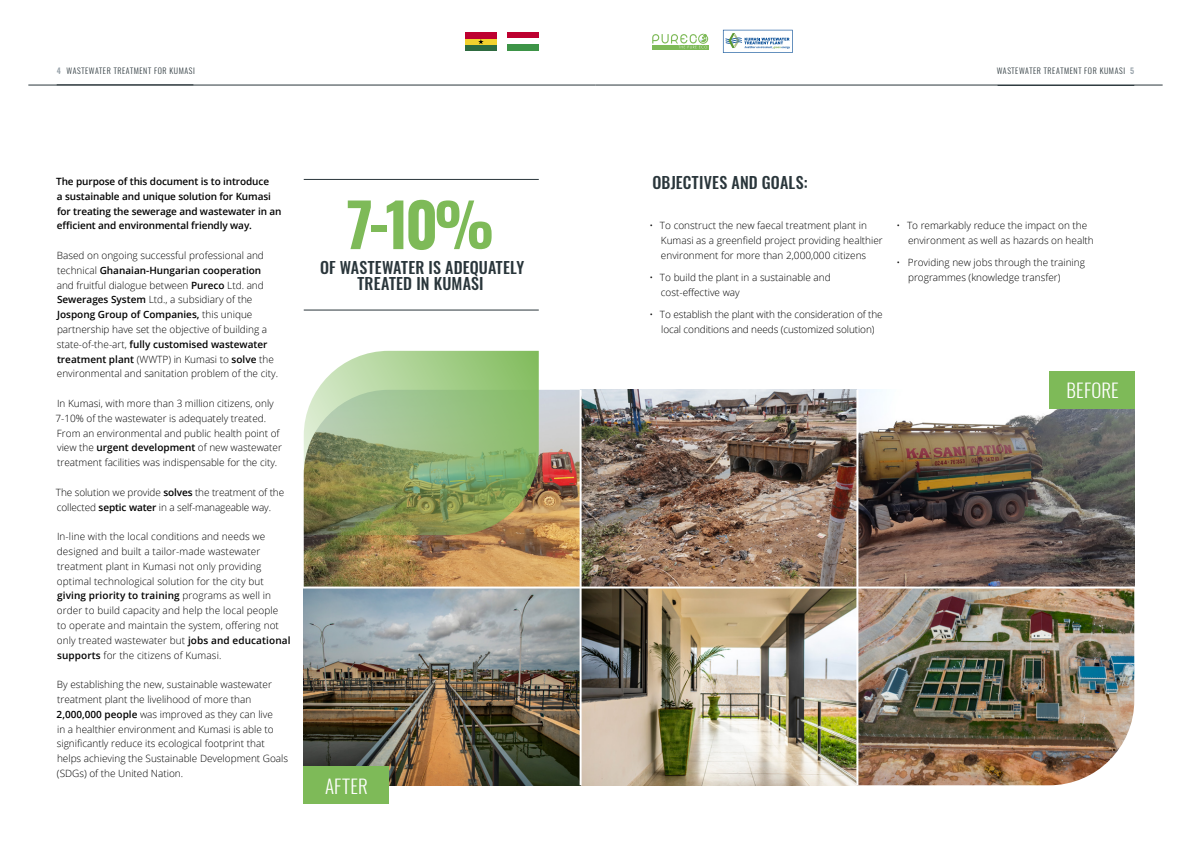
<style>
.page{position:relative;width:1191px;height:842px;background:#fff}
.page>*{position:absolute;margin:0;border:0;box-sizing:border-box;transform-origin:0 0}
.t1{font:700 60px "Oswald";color:#7eba58}
.t2{font:300 19px "Oswald";letter-spacing:.01em;color:#fff}
.t3{font:500 16px "Oswald";letter-spacing:.01em;color:#2a363b}
.t4{font:300 10px/14.8px "Open Sans";color:#000}
.t5{font:600 10px/14.8px "Open Sans";letter-spacing:-.01em;color:#000}
.t6{font:300 8px "Oswald";letter-spacing:.075em;color:#2a363b}
.s1{font-weight:500;color:#949fa7}
.s2{font-weight:600}
</style>
<div class="page">
<hr style="left:595px;top:85px;width:567px;height:1px;background:#2a363b">
<hr style="left:28px;top:85px;width:567px;height:1px;background:#2a363b">
<hr style="left:57px;top:84px;width:136px;height:1px;background:#2a363b">
<div style="left:465px;top:45px;width:32px;height:6px;background:#2e6b40"></div>
<div style="left:465px;top:39px;width:32px;height:6px;background:#f2d12e"></div>
<div style="left:465px;top:32px;width:32px;height:7px;background:#bd0030"></div>
<svg style="left:478px;top:39px;width:5px;height:5px"></svg>
<svg style="left:507px;top:32px;width:32px;height:6px"></svg>
<svg style="left:507px;top:44px;width:32px;height:1px"></svg>
<div style="left:507px;top:45px;width:32px;height:6px;background:#3d9447"></div>
<svg style="left:652px;top:48px;width:56px;height:2px"></svg>
<svg style="left:652px;top:34px;width:56px;height:14px"></svg>
<svg style="left:723px;top:30px;width:69px;height:23px"></svg>
<hr style="left:304px;top:310px;width:235px;height:1px;background:#2a363b">
<hr style="left:304px;top:179px;width:235px;height:1px;background:#2a363b">
<img style="left:304px;top:390px;width:830px;height:395px">
<div style="left:1049px;top:371px;width:85px;height:37px;background:#7eba58"></div>
<div style="left:304px;top:767px;width:85px;height:37px;background:#7eba58"></div>
<hr style="left:856px;top:390px;width:2px;height:395px;background:#fff">
<hr style="left:275px;top:586px;width:887px;height:2px;background:#fff">
<hr style="left:579px;top:390px;width:2px;height:395px;background:#fff">
<img style="left:304px;top:351px;width:235px;height:184px">
<p class="t6" style="left:57px;top:64px;width:140px"><span class="s1">4</span> WASTEWATER TREATMENT FOR KUMASI</p>
<p class="t6" style="left:996px;top:64px;width:139px">WASTEWATER TREATMENT FOR KUMASI <span class="s1">5</span></p>
<p class="t5" style="left:56px;top:174px;width:227px">The purpose of this document is to introduce<br>a sustainable and unique solution for Kumasi for treating the sewerage and wastewater in an efficient and environmental friendly way.</p>
<p class="t4" style="left:57px;top:248px;width:221px">Based on ongoing successful professional and technical <span class="s2">Ghanaian-Hungarian cooperation </span>and fruitful dialogue between <span class="s2">Pureco</span> Ltd. and <span class="s2">Sewerages System</span> Ltd., a subsidiary of the <span class="s2">Jospong Group of Companies,</span> this unique partnership have set the objective of building a state-of-the-art, <span class="s2">fully customised wastewater treatment plant</span> (WWTP) in Kumasi to <span class="s2">solve</span> the environmental and sanitation problem of the city.</p>
<p class="t4" style="left:55px;top:396px;width:228px">In Kumasi, with more than 3 million citizens, only 7-10% of the wastewater is adequately treated.<br>From an environmental and public health point of view the <span class="s2">urgent development</span> of new wastewater treatment facilities was indispensable for the city.</p>
<p class="t4" style="left:56px;top:485px;width:230px">The solution we provide <span class="s2">solves</span> the treatment of the collected <span class="s2">septic water</span> in a self-manageable way.</p>
<p class="t4" style="left:57px;top:529px;width:235px">In-line with the local conditions and needs we designed and built a tailor-made wastewater treatment plant in Kumasi not only providing optimal technological solution for the city but <span class="s2">giving priority to training</span> programs as well in order to build capacity and help the local people<br>to operate and maintain the system, offering not only treated wastewater but <span class="s2">jobs and educational supports</span> for the citizens of Kumasi.</p>
<p class="t4" style="left:57px;top:677px;width:233px">By establishing the new, sustainable wastewater treatment plant the livelihood of more than <span class="s2">2,000,000 people</span> was improved as they can live<br>in a healthier environment and Kumasi is able to significantly reduce its ecological footprint that helps achieving the Sustainable Development Goals (SDGs) of the United Nation.</p>
<h1 class="t1" style="left:344px;top:193px;width:152px">7-10%</h1>
<h3 class="t3" style="left:357px;top:275px;width:128px">TREATED IN KUMASI</h3>
<h3 class="t3" style="left:320px;top:259px;width:206px">OF WASTEWATER IS ADEQUATELY</h3>
<h2 class="t2" style="left:325px;top:769px;width:44px">AFTER</h2>
<h3 class="t3" style="left:652px;top:174px;width:157px">OBJECTIVES AND GOALS:</h3>
<p class="t4" style="left:661px;top:218px;width:223px;text-indent:-11px">• To construct the new faecal treatment plant in<br>Kumasi as a greenfield project providing healthier environment for more than 2,000,000 citizens</p>
<p class="t4" style="left:661px;top:270px;width:171px;text-indent:-11px">• To build the plant in a sustainable and cost-effective way</p>
<p class="t4" style="left:649px;top:307px;width:235px;text-align:center">• To establish the plant with the consideration of the local conditions and needs (customized solution)</p>
<p class="t4" style="left:908px;top:218px;width:187px;text-indent:-11px">• To remarkably reduce the impact on the environment as well as hazards on health</p>
<p class="t4" style="left:908px;top:255px;width:178px;text-indent:-12px">• Providing new jobs through the training programmes (knowledge transfer)</p>
<h2 class="t2" style="left:1066px;top:374px;width:54px">BEFORE</h2>
</div>
